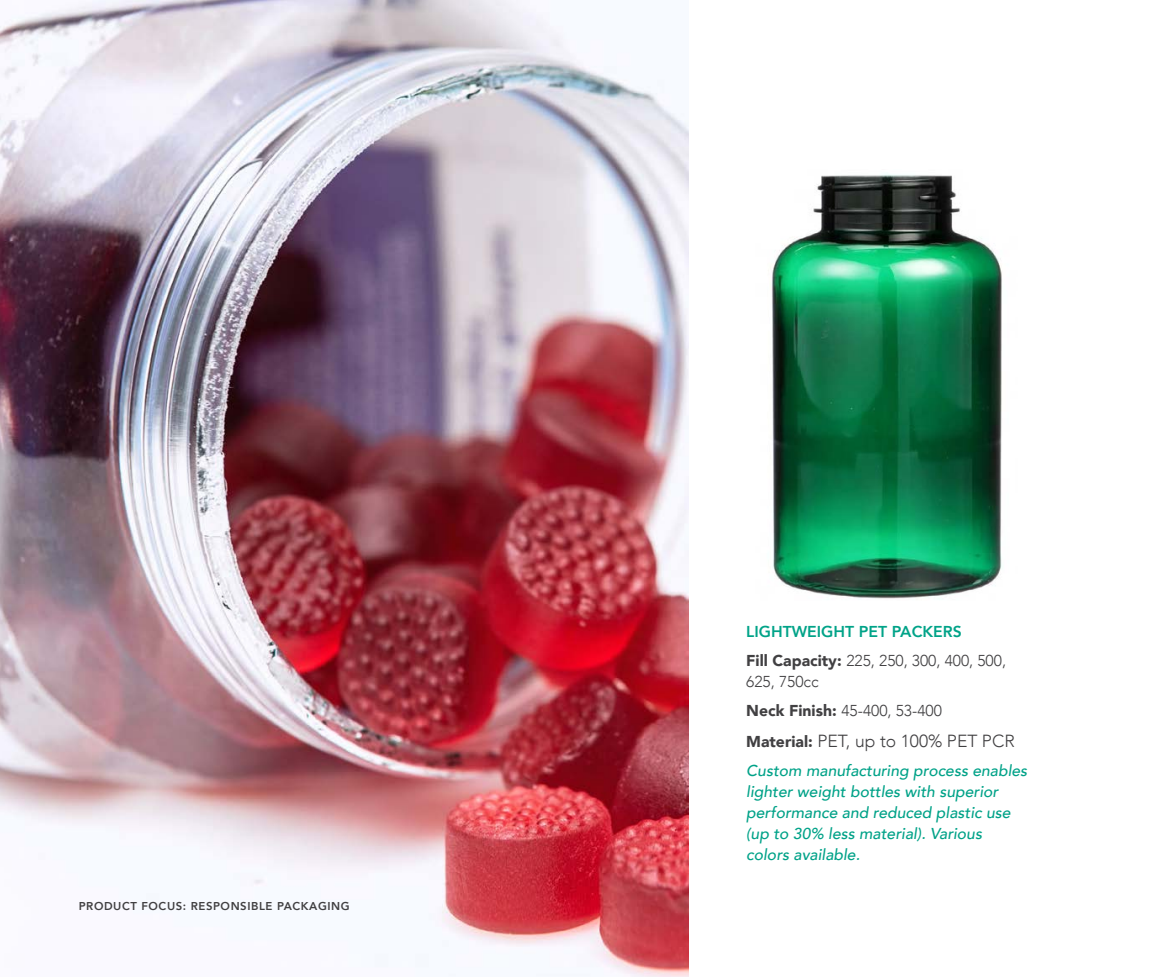
<style>
.page{position:relative;width:1166px;height:977px;background:#fff}
.page>*{position:absolute;margin:0;border:0;box-sizing:border-box;transform-origin:0 0}
.t1{font:300 17.5px "Avenir";color:#414042}
.t2{font:italic 500 15.75px/21px "Avenir";color:#00a288}
.t3{font:800 15.75px/28.9px "Avenir";color:#00a388}
.t4{font:300 15.75px/28.9px "Avenir";color:#414042}
.t5{font:800 11.38px "Avenir";letter-spacing:.05em;color:#414042}
.s1{font-weight:900;color:#414042}
.s2{font-weight:300;color:#414042}
.s3{font-weight:900}
.s4{font-weight:900;font-size:15.75px}
</style>
<div class="page">
<img style="left:0;top:0;width:688px;height:976px">
<img style="left:771px;top:173px;width:231px;height:426px">
<p class="t5" style="left:79px;top:896px;width:272px">PRODUCT FOCUS: RESPONSIBLE PACKAGING</p>
<p class="t3" style="left:746px;top:617px;width:261px">LIGHTWEIGHT PET PACKERS<br><span class="s1">Fill Capacity:</span> <span class="s2">225, 250, 300, 400, 500,</span></p>
<p class="t4" style="left:746px;top:667px;width:197px">625, 750cc<br><span class="s3">Neck Finish:</span> 45-400, 53-400</p>
<p class="t1" style="left:746px;top:730px;width:270px"><span class="s4">Material:</span> PET, up to 100% PET PCR</p>
<p class="t2" style="left:746px;top:759px;width:282px">Custom manufacturing process enables lighter weight bottles with superior performance and reduced plastic use (up to 30% less material). Various colors available.</p>
</div>
